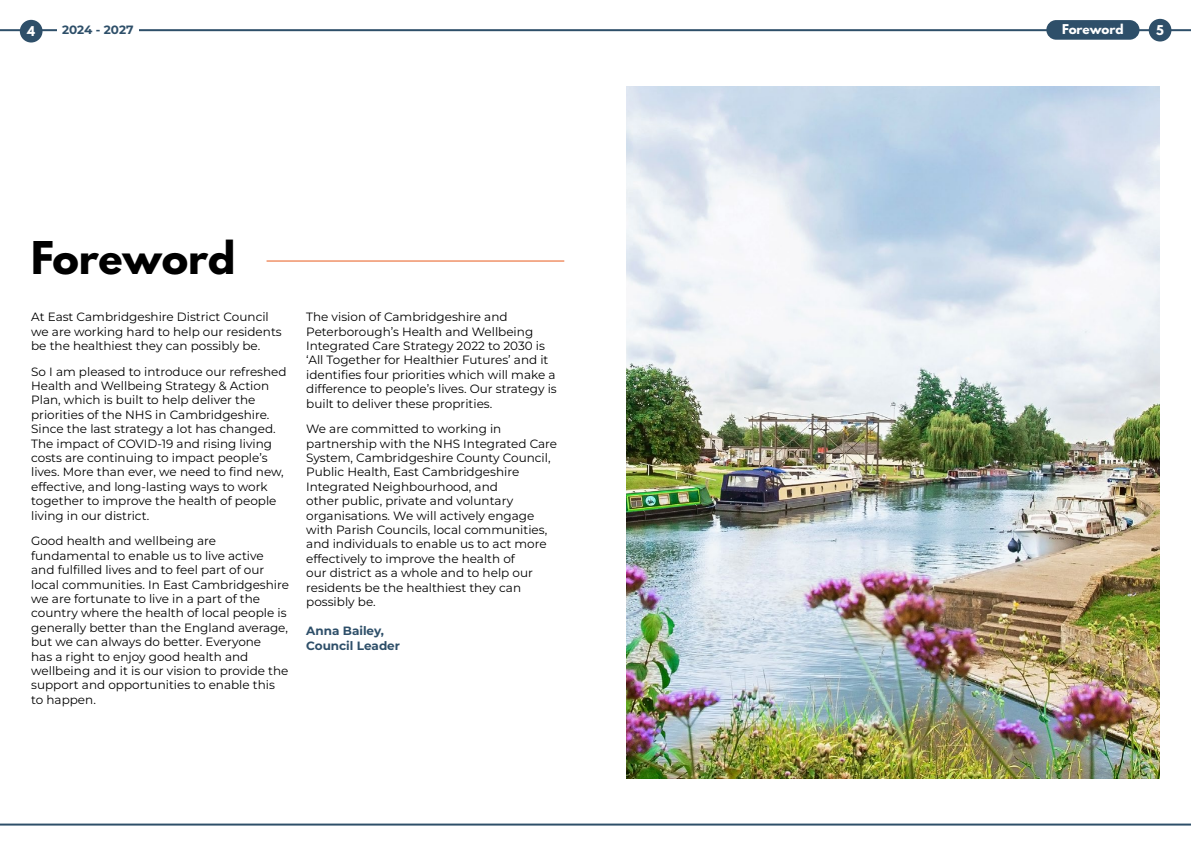
<style>
.page{position:relative;width:1191px;height:842px;background:#fff}
.page>*{position:absolute;margin:0;border:0;box-sizing:border-box;transform-origin:0 0}
.Header_2{font:700 40px "League Spartan";letter-spacing:-.005em;color:#000}
.Body{font:12px/14.4px "Montserrat";color:#000}
.Body-2{font:700 12px/14.4px "Montserrat";color:#2e4f69}
.t1{font:700 12px "League Spartan";letter-spacing:-.005em;color:#fff}
</style>
<div class="page">
<hr style="left:0;top:29px;width:1191px;height:2px;background:#2e4f69">
<hr style="left:0;top:823px;width:1191px;height:2px;background:#2e4f69">
<div style="left:20px;top:20px;width:23px;height:23px;background:#2e4f69;border-radius:50%"></div>
<div style="left:1148px;top:19px;width:23px;height:23px;background:#2e4f69;border-radius:50%"></div>
<div style="left:57px;top:23px;width:82px;height:12px;background:#fff"></div>
<hr style="left:266px;top:260px;width:298px;height:1px;background:#e85b1e">
<div style="left:1046px;top:20px;width:93px;height:20px;background:#2e4f69;border-radius:10px"></div>
<img style="left:626px;top:87px;width:533px;height:691px">
<p class="t1" style="left:1062px;top:20px;width:63px">Foreword</p>
<p class="t1" style="left:27px;top:22px;width:9px">4</p>
<p class="Body-2" style="left:62px;top:23px;width:73px">2024 - 2027</p>
<p class="t1" style="left:1156px;top:21px;width:9px">5</p>
<h2 class="Header_2" style="left:31px;top:226px;width:206px">Foreword</h2>
<p class="Body" style="left:31px;top:309px;width:252px">At East Cambridgeshire District Council we are working hard to help our residents be the healthiest they can possibly be.</p>
<p class="Body" style="left:31px;top:364px;width:257px">So I am pleased to introduce our refreshed Health and Wellbeing Strategy &amp; Action Plan, which is built to help deliver the priorities of the NHS in Cambridgeshire.<br>Since the last strategy a lot has changed.<br>The impact of COVID-19 and rising living costs are continuing to impact people’s lives. More than ever, we need to find new, effective, and long-lasting ways to work together to improve the health of people living in our district.</p>
<p class="Body" style="left:31px;top:534px;width:259px">Good health and wellbeing are fundamental to enable us to live active and fulfilled lives and to feel part of our local communities. In East Cambridgeshire we are fortunate to live in a part of the country where the health of local people is generally better than the England average, but we can always do better. Everyone<br>has a right to enjoy good health and wellbeing and it is our vision to provide the support and opportunities to enable this to happen.</p>
<p class="Body" style="left:306px;top:309px;width:252px">The vision of Cambridgeshire and Peterborough’s Health and Wellbeing Integrated Care Strategy 2022 to 2030 is ‘All Together for Healthier Futures’ and it identifies four priorities which will make a difference to people’s lives. Our strategy is built to deliver these proprities.</p>
<p class="Body" style="left:306px;top:421px;width:252px">We are committed to working in partnership with the NHS Integrated Care System, Cambridgeshire County Council, Public Health, East Cambridgeshire Integrated Neighbourhood, and<br>other public, private and voluntary organisations. We will actively engage with Parish Councils, local communities, and individuals to enable us to act more effectively to improve the health of<br>our district as a whole and to help our residents be the healthiest they can possibly be.</p>
<p class="Body-2" style="left:306px;top:623px;width:95px">Anna Bailey,<br>Council Leader</p>
</div>
